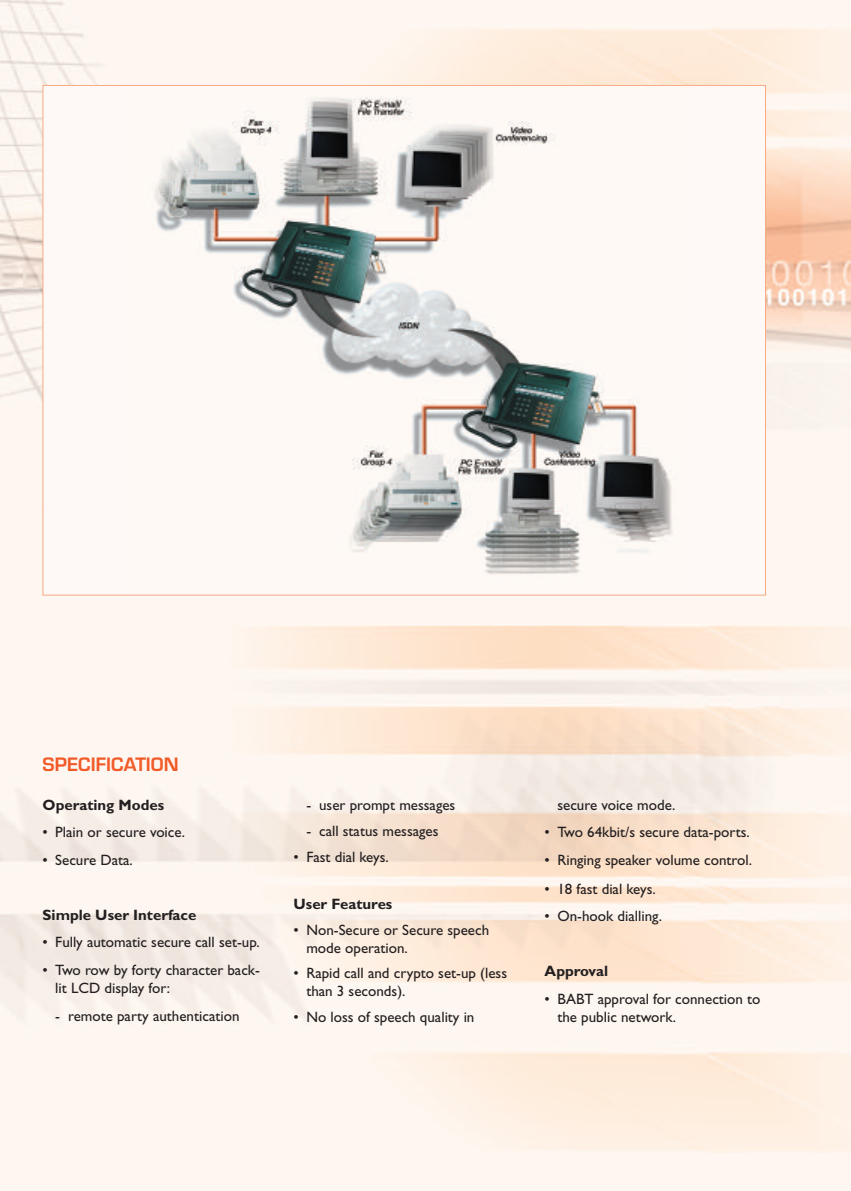
<style>
.page{position:relative;width:851px;height:1191px;background:#fff}
.page>*{position:absolute;margin:0;border:0;box-sizing:border-box;transform-origin:0 0}
.t1{font:600 18px "Eurostile";color:#f15b2a}
.t2{font:15px/18.1px "Gill Sans";color:#231f20}
.t3{font:700 15px "Gill Sans";color:#231f20}
</style>
<div class="page">
<div style="left:43px;top:85px;width:722px;height:510px;background:#fef9f6"></div>
<img style="left:155px;top:97px;width:518px;height:477px">
<p class="t1" style="left:43px;top:757px;width:138px">SPECIFICATION</p>
<p class="t3" style="left:43px;top:799px;width:123px">Operating Modes</p>
<p class="t2" style="left:43px;top:824px;width:144px">• Plain or secure voice.</p>
<p class="t2" style="left:43px;top:852px;width:92px">• Secure Data.</p>
<p class="t3" style="left:43px;top:909px;width:155px">Simple User Interface</p>
<p class="t2" style="left:43px;top:934px;width:219px">• Fully automatic secure call set-up.</p>
<p class="t2" style="left:55px;top:962px;width:206px;text-indent:-13px">• Two row by forty character back&shy;lit LCD display for:</p>
<p class="t2" style="left:55px;top:1008px;width:186px">- remote party authentication</p>
<p class="t2" style="left:306px;top:797px;width:150px">- user prompt messages</p>
<p class="t2" style="left:306px;top:823px;width:134px">- call status messages</p>
<p class="t2" style="left:293px;top:848px;width:97px">• Fast dial keys.</p>
<p class="t3" style="left:293px;top:898px;width:100px">User Features</p>
<p class="t2" style="left:306px;top:921px;width:184px;text-indent:-13px">• Non-Secure or Secure speech mode operation.</p>
<p class="t2" style="left:306px;top:965px;width:202px;text-indent:-13px">• Rapid call and crypto set-up (less than 3 seconds).</p>
<p class="t2" style="left:293px;top:1009px;width:182px">• No loss of speech quality in</p>
<p class="t2" style="left:557px;top:797px;width:120px">secure voice mode.</p>
<p class="t2" style="left:544px;top:824px;width:207px">• Two 64kbit/s secure data-ports.</p>
<p class="t2" style="left:544px;top:852px;width:209px">• Ringing speaker volume control.</p>
<p class="t2" style="left:544px;top:881px;width:113px">• 18 fast dial keys.</p>
<p class="t2" style="left:544px;top:908px;width:119px">• On-hook dialling.</p>
<p class="t3" style="left:544px;top:965px;width:65px">Approval</p>
<p class="t2" style="left:557px;top:991px;width:204px;text-indent:-13px">• BABT approval for connection to the public network.</p>
</div>
